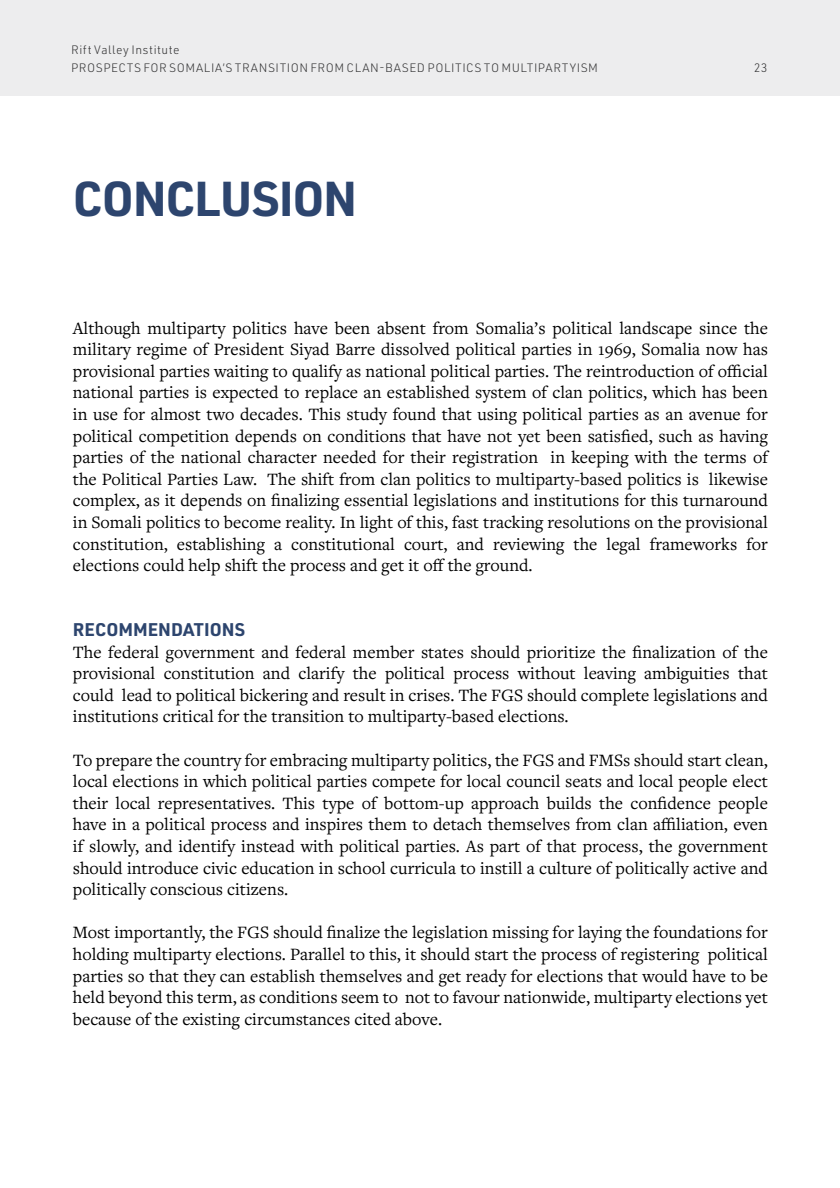
<style>
.page{position:relative;width:840px;height:1188px;background:#fff}
.page>*{position:absolute;margin:0;border:0;box-sizing:border-box;transform-origin:0 0}
.t1{font:700 48px "URWDIN";letter-spacing:-.02em;color:#2d456e}
.t2{font:18px/21.6px "Freight Text Pro";color:#000;text-align:justify}
.t3{font:700 18px "URWDIN";color:#2d456e}
.t4{font:300 12px/18px "URWDIN";letter-spacing:.045em;color:#383839}
</style>
<div class="page">
<div style="left:0;top:0;width:840px;height:96px;background:#ededee"></div>
<p class="t4" style="left:71px;top:40px;width:528px">Rift Valley Institute<br>PROSPECTS FOR SOMALIA’S TRANSITION FROM CLAN-BASED POLITICS TO MULTIPARTYISM</p>
<h1 class="t1" style="left:73px;top:166px;width:286px">CONCLUSION</h1>
<p class="t4" style="left:755px;top:58px;width:14px">23</p>
<p class="t2" style="left:73px;top:316px;width:697px">Although multiparty politics have been absent from Somalia’s political landscape since the military regime of President Siyad Barre dissolved political parties in 1969, Somalia now has provisional parties waiting to qualify as national political parties. The reintroduction of official national parties is expected to replace an established system of clan politics, which has been in use for almost two decades. This study found that using political parties as an avenue for political competition depends on conditions that have not yet been satisfied, such as having parties of the national character needed for their registration in keeping with the terms of the Political Parties Law. The shift from clan politics to multiparty-based politics is likewise complex, as it depends on finalizing essential legislations and institutions for this turnaround in Somali politics to become reality. In light of this, fast tracking resolutions on the provisional constitution, establishing a constitutional court, and reviewing the legal frameworks for elections could help shift the process and get it off the ground.</p>
<p class="t3" style="left:73px;top:617px;width:174px">RECOMMENDATIONS</p>
<p class="t2" style="left:73px;top:640px;width:697px">The federal government and federal member states should prioritize the finalization of the provisional constitution and clarify the political process without leaving ambiguities that could lead to political bickering and result in crises. The FGS should complete legislations and institutions critical for the transition to multiparty-based elections.</p>
<p class="t2" style="left:73px;top:748px;width:697px">To prepare the country for embracing multiparty politics, the FGS and FMSs should start clean, local elections in which political parties compete for local council seats and local people elect their local representatives. This type of bottom-up approach builds the confidence people have in a political process and inspires them to detach themselves from clan affiliation, even if slowly, and identify instead with political parties. As part of that process, the government should introduce civic education in school curricula to instill a culture of politically active and politically conscious citizens.</p>
<p class="t2" style="left:73px;top:921px;width:697px">Most importantly, the FGS should finalize the legislation missing for laying the foundations for holding multiparty elections. Parallel to this, it should start the process of registering political parties so that they can establish themselves and get ready for elections that would have to be held beyond this term, as conditions seem to not to favour nationwide, multiparty elections yet because of the existing circumstances cited above.</p>
</div>
